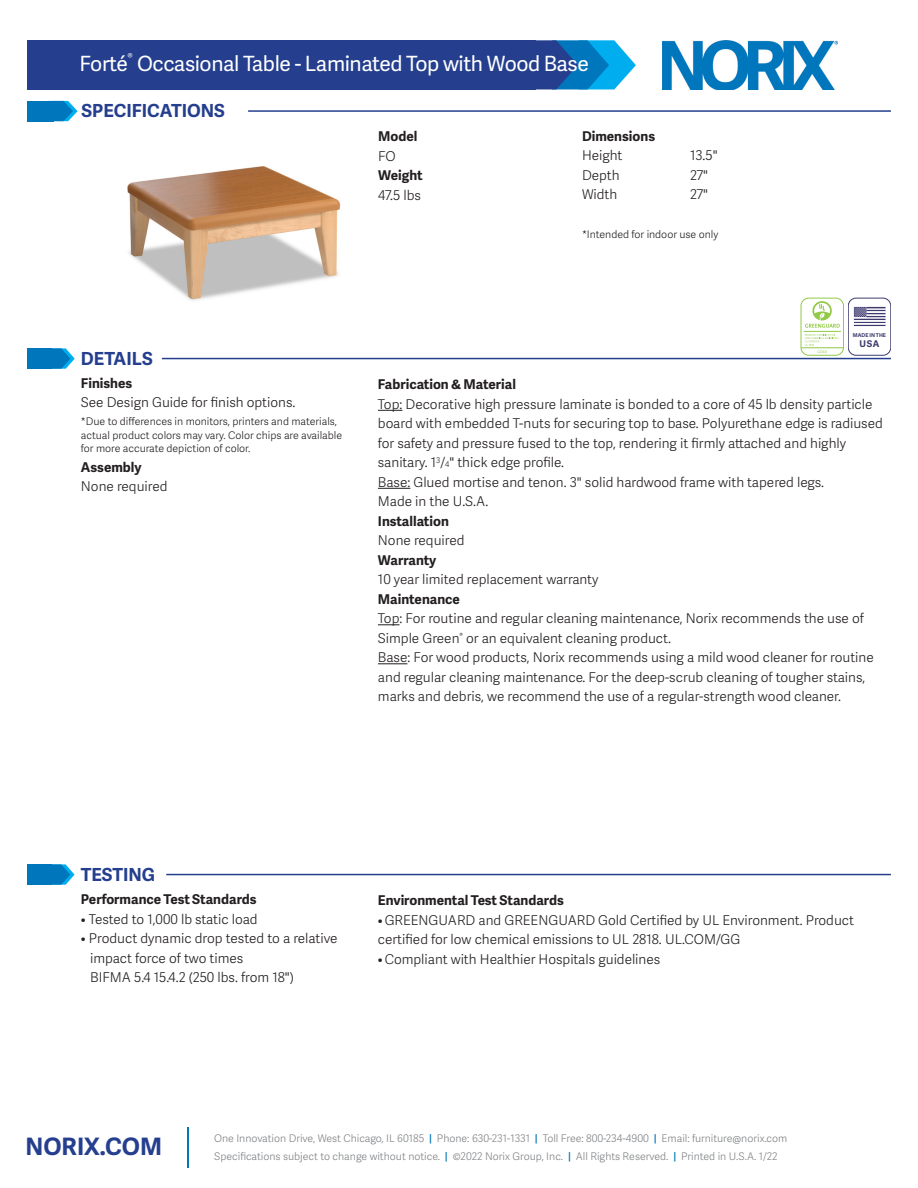
<style>
.page{position:relative;width:918px;height:1188px;background:#fff}
.page>*{position:absolute;margin:0;border:0;box-sizing:border-box;transform-origin:0 0}
.t1{font:700 24px "Adelle Sans";color:#253f8e}
.t2{font:21px "Adelle Sans";letter-spacing:-.02em;color:#fff}
.t3{font:700 18px "Adelle Sans";color:#253f8e}
.t4{font:300 13.5px/19.5px "Adelle Sans";color:#231f20}
.t5{font:700 13.5px "Adelle Sans";color:#231f20}
.t6{font:300 12px "Adelle Sans";color:#fff}
.t7{font:300 10.5px "Adelle Sans";color:#808285}
.t8{font:300 10.5px/13.5px "Adelle Sans";color:#231f20}
.t9{font:700 9.3px "Adelle Sans";color:#3d3b6e}
.t10{font:700 5.25px "Adelle Sans";color:#3d3b6e}
.s1{font-size:7.8px}
.s2{font-weight:600;color:#0077bd}
</style>
<div class="page">
<hr style="left:187px;top:1127px;width:2px;height:41px;background:#0077bd">
<img style="left:663px;top:40px;width:174px;height:50px">
<svg style="left:535px;top:40px;width:101px;height:49px;background:#2883c2"></svg>
<div style="left:27px;top:40px;width:508px;height:49px;background:#253f8e"></div>
<svg style="left:378px;top:410px;width:24px;height:1px"></svg>
<hr style="left:378px;top:488px;width:32px;height:1px;background:#231f20">
<svg style="left:378px;top:624px;width:22px;height:1px"></svg>
<svg style="left:378px;top:663px;width:29px;height:1px"></svg>
<svg style="left:52px;top:348px;width:23px;height:21px"></svg>
<div style="left:27px;top:348px;width:25px;height:21px;background:#0077bd"></div>
<hr style="left:162px;top:358px;width:729px;height:1px;background:#253f8e">
<svg style="left:52px;top:864px;width:23px;height:21px"></svg>
<div style="left:27px;top:864px;width:25px;height:21px;background:#0077bd"></div>
<hr style="left:166px;top:874px;width:725px;height:1px;background:#253f8e">
<svg style="left:53px;top:101px;width:25px;height:20px"></svg>
<div style="left:27px;top:101px;width:26px;height:20px;background:#0077bd"></div>
<hr style="left:248px;top:110px;width:643px;height:2px;background:#253f8e">
<img style="left:127px;top:166px;width:214px;height:135px">
<div style="left:848px;top:298px;width:43px;height:57px;border:1px solid #3d3b6e;border-radius:8px"></div>
<svg style="left:854px;top:307px;width:32px;height:19px"></svg>
<div style="left:801px;top:298px;width:43px;height:57px;border:1px solid #92c947;border-radius:8px"></div>
<hr style="left:801px;top:347px;width:43px;height:1px;background:#92c947">
<hr style="left:804px;top:331px;width:37px;height:1px;background:#92c947">
<svg style="left:805px;top:301px;width:35px;height:27px"></svg>
<svg style="left:805px;top:334px;width:33px;height:19px"></svg>
<p class="t6" style="left:128px;top:48px;width:7px">®</p>
<p class="t2" style="left:79px;top:49px;width:511px">Forté Occasional Table - Laminated Top with Wood Base</p>
<p class="t3" style="left:82px;top:98px;width:145px">SPECIFICATIONS</p>
<p class="t5" style="left:378px;top:127px;width:41px">Model</p>
<p class="t4" style="left:378px;top:146px;width:19px">FO</p>
<p class="t5" style="left:378px;top:166px;width:46px">Weight</p>
<p class="t4" style="left:378px;top:185px;width:44px">47.5 lbs</p>
<p class="t5" style="left:582px;top:126px;width:75px">Dimensions</p>
<p class="t4" style="left:582px;top:145px;width:42px">Height</p>
<p class="t4" style="left:690px;top:145px;width:29px">13.5"</p>
<p class="t4" style="left:582px;top:165px;width:39px">Depth</p>
<p class="t4" style="left:690px;top:165px;width:20px">27"</p>
<p class="t4" style="left:582px;top:184px;width:37px">Width</p>
<p class="t4" style="left:690px;top:184px;width:20px">27"</p>
<p class="t8" style="left:582px;top:228px;width:138px">*Intended for indoor use only</p>
<p class="t3" style="left:81px;top:346px;width:73px">DETAILS</p>
<p class="t5" style="left:81px;top:373px;width:53px">Finishes</p>
<p class="t4" style="left:81px;top:392px;width:216px">See Design Guide for finish options.</p>
<p class="t8" style="left:81px;top:415px;width:263px">*Due to differences in monitors, printers and materials, actual product colors may vary. Color chips are available for more accurate depiction of color.</p>
<p class="t5" style="left:81px;top:457px;width:62px">Assembly</p>
<p class="t4" style="left:81px;top:476px;width:88px">None required</p>
<p class="t10" style="left:853px;top:332px;width:35px">MADE IN THE</p>
<p class="t9" style="left:860px;top:336px;width:21px">USA</p>
<p class="t5" style="left:378px;top:375px;width:140px">Fabrication &amp; Material</p>
<p class="t4" style="left:378px;top:394px;width:506px">Top: Decorative high pressure laminate is bonded to a core of 45 lb density particle board with embedded T-nuts for securing top to base. Polyurethane edge is radiused for safety and pressure fused to the top, rendering it firmly attached and highly sanitary. 1<sup>3</sup>/<span class="s1">4</span>" thick edge profile.</p>
<p class="t4" style="left:378px;top:472px;width:448px">Base: Glued mortise and tenon. 3" solid hardwood frame with tapered legs.</p>
<p class="t4" style="left:378px;top:491px;width:112px">Made in the U.S.A.</p>
<p class="t5" style="left:378px;top:511px;width:72px">Installation</p>
<p class="t4" style="left:378px;top:530px;width:88px">None required</p>
<p class="t5" style="left:378px;top:550px;width:60px">Warranty</p>
<p class="t4" style="left:378px;top:569px;width:222px">10 year limited replacement warranty</p>
<p class="t5" style="left:378px;top:589px;width:84px">Maintenance</p>
<p class="t4" style="left:378px;top:608px;width:487px">Top: For routine and regular cleaning maintenance, Norix recommends the use of<br>Simple Green<sup>®</sup> or an equivalent cleaning product.</p>
<p class="t4" style="left:378px;top:647px;width:497px">Base: For wood products, Norix recommends using a mild wood cleaner for routine and regular cleaning maintenance. For the deep-scrub cleaning of tougher stains, marks and debris, we recommend the use of a regular-strength wood cleaner.</p>
<p class="t3" style="left:81px;top:862px;width:76px">TESTING</p>
<p class="t5" style="left:81px;top:890px;width:177px">Performance Test Standards</p>
<p class="t4" style="left:81px;top:909px;width:178px">• Tested to 1,000 lb static load</p>
<p class="t4" style="left:90px;top:929px;width:249px;text-indent:-9px">• Product dynamic drop tested to a relative impact force of two times</p>
<p class="t4" style="left:90px;top:968px;width:205px">BIFMA 5.4 15.4.2 (250 lbs. from 18")</p>
<p class="t5" style="left:378px;top:891px;width:187px">Environmental Test Standards</p>
<p class="t4" style="left:378px;top:910px;width:478px">•GREENGUARD and GREENGUARD Gold Certified by UL Environment. Product certified for low chemical emissions to UL 2818. UL.COM/GG</p>
<p class="t4" style="left:378px;top:949px;width:284px">•Compliant with Healthier Hospitals guidelines</p>
<h1 class="t1" style="left:26px;top:1129px;width:138px">NORIX.COM</h1>
<p class="t7" style="left:214px;top:1131px;width:575px">One Innovation Drive, West Chicago, IL 60185 <span class="s2">|</span> Phone: 630-231-1331 <span class="s2">|</span> Toll Free: 800-234-4900 <span class="s2">|</span> Email: furniture@norix.com</p>
<p class="t7" style="left:214px;top:1149px;width:565px">Specifications subject to change without notice. <span class="s2">|</span> ©2022 Norix Group, Inc. <span class="s2">|</span> All Rights Reserved. <span class="s2">|</span> Printed in U.S.A. 1/22</p>
</div>
